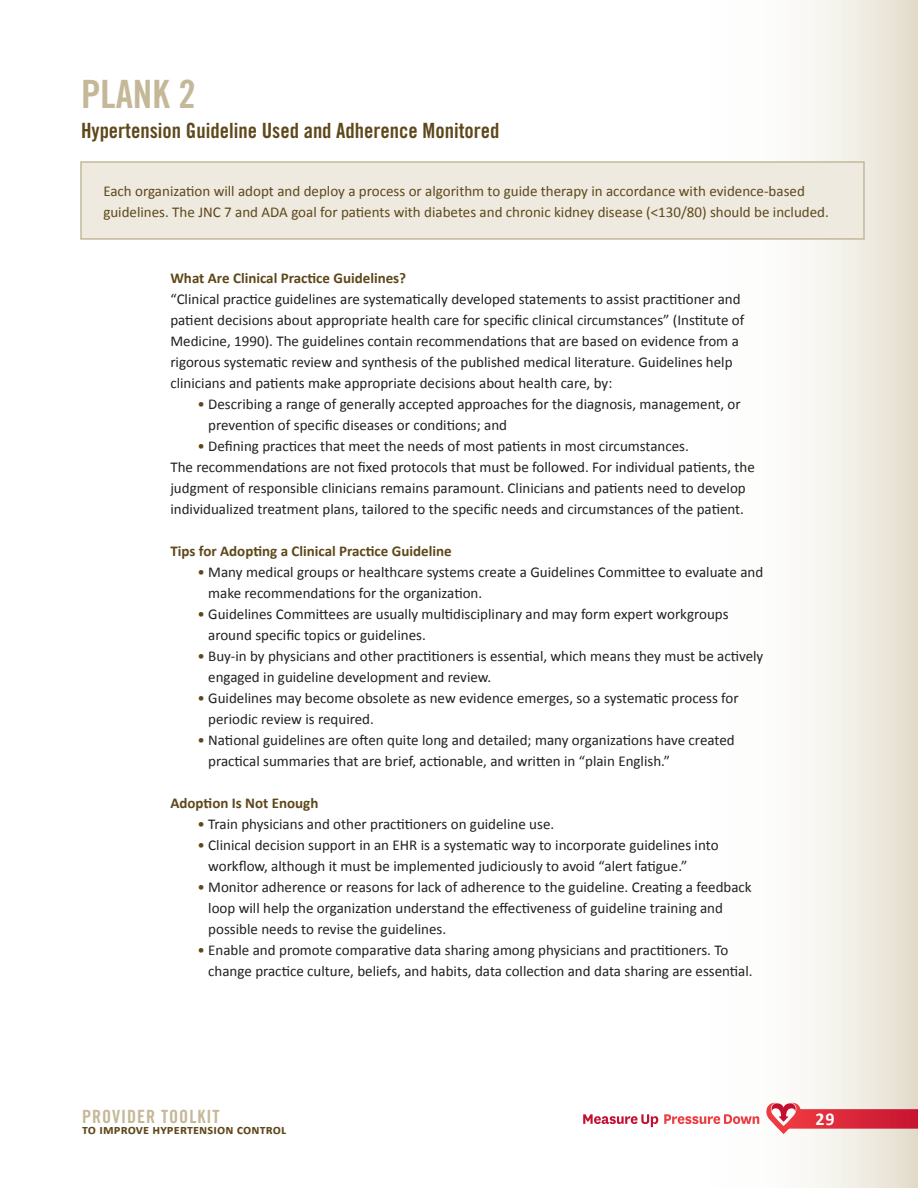
<style>
.page{position:relative;width:918px;height:1188px;background:#fff}
.page>*{position:absolute;margin:0;border:0;box-sizing:border-box;transform-origin:0 0}
.t1{font:39px "Trade Gothic Bold Cond Twenty";color:#c4b898}
.t2{font:21px "Trade Gothic Bold Cond Twenty";color:#5e481a}
.t3{font:18.3px "Trade Gothic Bold Cond Twenty";letter-spacing:.05em;color:#c4b898}
.t4{font:700 18px "Calibri";color:#fff}
.t5{font:15px/21px "Calibri";color:#231f20}
.t6{font:15px/21px "Calibri";color:#5e481a}
.t7{font:700 15px "Calibri";color:#5e481a}
.t8{font:700 13.5px "Calibri";letter-spacing:.01em;color:#5e481a}
.s1{color:#5e481a}
</style>
<div class="page">
<svg style="left:651px;top:0;width:267px;height:1188px"></svg>
<svg style="left:766px;top:1103px;width:152px;height:31px"></svg>
<svg style="left:583px;top:1114px;width:75px;height:13px"></svg>
<svg style="left:664px;top:1114px;width:95px;height:10px"></svg>
<div style="left:81px;top:162px;width:783px;height:77px;background:#eeeadf"></div>
<div style="left:80px;top:161px;width:785px;height:79px;border:2px solid #c4b898"></div>
<h1 class="t1" style="left:81px;top:71px;width:116px">Plank 2</h1>
<h2 class="t2" style="left:81px;top:118px;width:420px">Hypertension Guideline Used and Adherence Monitored</h2>
<p class="t6" style="left:103px;top:180px;width:727px">Each organization will adopt and deploy a process or algorithm to guide therapy in accordance with evidence-based guidelines. The JNC 7 and ADA goal for patients with diabetes and chronic kidney disease (&lt;130/80) should be included.</p>
<p class="t7" style="left:170px;top:269px;width:237px">What Are Clinical Practice Guidelines?</p>
<p class="t5" style="left:170px;top:289px;width:575px">“Clinical practice guidelines are systematically developed statements to assist practitioner and patient decisions about appropriate health care for specific clinical circumstances” (Institute of Medicine, 1990). The guidelines contain recommendations that are based on evidence from a rigorous systematic review and synthesis of the published medical literature. Guidelines help clinicians and patients make appropriate decisions about health care, by:</p>
<p class="t5" style="left:208px;top:394px;width:534px;text-indent:-11px"><span class="s1">•</span> Describing a range of generally accepted approaches for the diagnosis, management, or prevention of specific diseases or conditions; and</p>
<p class="t5" style="left:170px;top:436px;width:586px;text-indent:27px"><span class="s1">•</span> Defining practices that meet the needs of most patients in most circumstances.<br>The recommendations are not fixed protocols that must be followed. For individual patients, the judgment of responsible clinicians remains paramount. Clinicians and patients need to develop individualized treatment plans, tailored to the specific needs and circumstances of the patient.</p>
<p class="t7" style="left:170px;top:542px;width:283px">Tips for Adopting a Clinical Practice Guideline</p>
<p class="t5" style="left:208px;top:562px;width:557px;text-indent:-11px"><span class="s1">•</span> Many medical groups or healthcare systems create a Guidelines Committee to evaluate and make recommendations for the organization.</p>
<p class="t5" style="left:208px;top:604px;width:522px;text-indent:-11px"><span class="s1">•</span> Guidelines Committees are usually multidisciplinary and may form expert workgroups around specific topics or guidelines.</p>
<p class="t5" style="left:208px;top:646px;width:557px;text-indent:-11px"><span class="s1">•</span> Buy-in by physicians and other practitioners is essential, which means they must be actively engaged in guideline development and review.</p>
<p class="t5" style="left:208px;top:688px;width:532px;text-indent:-11px"><span class="s1">•</span> Guidelines may become obsolete as new evidence emerges, so a systematic process for periodic review is required.</p>
<p class="t5" style="left:208px;top:730px;width:528px;text-indent:-11px"><span class="s1">•</span> National guidelines are often quite long and detailed; many organizations have created practical summaries that are brief, actionable, and written in “plain English.”</p>
<p class="t7" style="left:170px;top:794px;width:150px">Adoption Is Not Enough</p>
<p class="t5" style="left:197px;top:814px;width:358px"><span class="s1">•</span> Train physicians and other practitioners on guideline use.</p>
<p class="t5" style="left:208px;top:835px;width:512px;text-indent:-11px"><span class="s1">•</span> Clinical decision support in an EHR is a systematic way to incorporate guidelines into workflow, although it must be implemented judiciously to avoid “alert fatigue.”</p>
<p class="t5" style="left:208px;top:877px;width:545px;text-indent:-11px"><span class="s1">•</span> Monitor adherence or reasons for lack of adherence to the guideline. Creating a feedback loop will help the organization understand the effectiveness of guideline training and possible needs to revise the guidelines.</p>
<p class="t5" style="left:208px;top:940px;width:546px;text-indent:-11px"><span class="s1">•</span> Enable and promote comparative data sharing among physicians and practitioners. To change practice culture, beliefs, and habits, data collection and data sharing are essential.</p>
<p class="t3" style="left:82px;top:1105px;width:137px">Provider Toolkit</p>
<p class="t8" style="left:82px;top:1121px;width:206px">to improve hypertension control</p>
<p class="t4" style="left:815px;top:1108px;width:21px">29</p>
</div>
